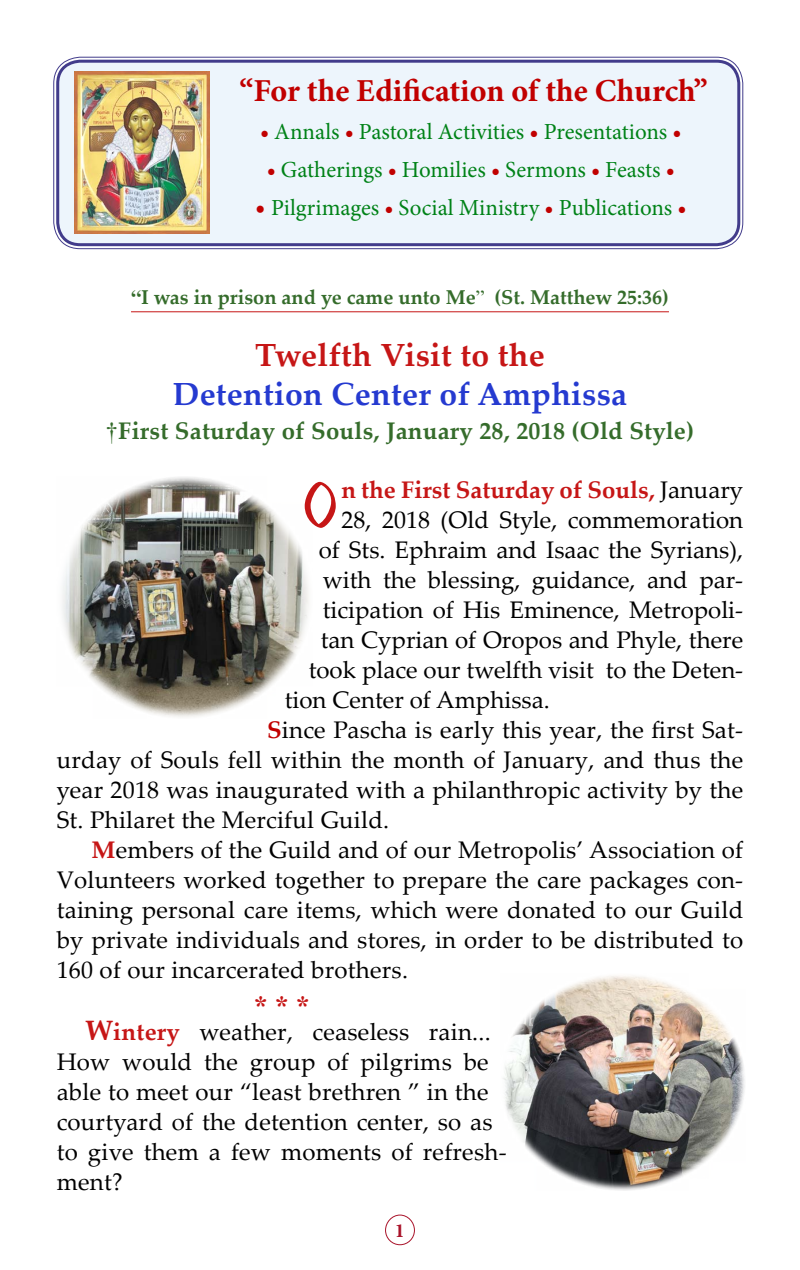
<style>
.page{position:relative;width:800px;height:1270px;background:#fff}
.page>*{position:absolute;margin:0;border:0;box-sizing:border-box;transform-origin:0 0}
.t1{font:69px "Icon Script Pro Test 1";color:#c61616}
.Pa0{font:700 32px "Minion Pro";color:#c10000}
.t2{font:700 32px "Palatino Linotype";letter-spacing:.01em;color:#253ad0}
.t3{font:700 32px "Palatino Linotype";letter-spacing:.01em;color:#c61616}
.t4{font:28px "CTOS New Times Bold Test 1";color:#c61616}
.t5{font:24px/30px "Palatino Linotype";letter-spacing:.01em;color:#000;text-align:justify}
.t6{font:700 24px "Palatino Linotype";letter-spacing:.01em;color:#356c2b}
.t7{font:700 24px "Palatino Linotype";color:#c61616}
.Pa2{font:23px "Minion Pro";color:#008217}
.t8{font:700 20px "Palatino Linotype";color:#356c2b}
.t9{font:700 20px "Minion Pro";color:#a9132a}
.s1{font-weight:700;color:#c10000}
.s2{font-weight:700;font-size:26px;color:#c10000}
.s3{font-family:"CTOS Times Pro"}
.s4{font-family:"CTOS New Times Roman Test 1";font-weight:400}
.s5{font-weight:400;color:#000}
.s6{font-weight:700;color:#c61616}
.s7{font-weight:700;font-size:28px;color:#c61616}
</style>
<div class="page">
<div style="left:385px;top:1215px;width:30px;height:30px;border:1px solid #a9132a;border-radius:50%"></div>
<hr style="left:131px;top:311px;width:538px;height:1px;background:#c61616">
<img style="left:62px;top:477px;width:247px;height:240px">
<img style="left:503px;top:976px;width:242px;height:215px">
<div style="left:56px;top:60px;width:684px;height:186px;background:#edf5fc;border-radius:24px"></div>
<div style="left:53px;top:57px;width:690px;height:192px;border:1px solid #423c8b;border-radius:26px"></div>
<div style="left:56px;top:60px;width:684px;height:186px;border:3px solid #423c8b;border-radius:23px"></div>
<img style="left:74px;top:72px;width:136px;height:161px">
<p class="Pa0" style="left:240px;top:68px;width:470px">“For the Edification of the Church”</p>
<p class="Pa2" style="left:260px;top:116px;width:423px"><span class="s1">•</span> Annals <span class="s1">•</span> Pastoral Activities <span class="s1">•</span> Presentations <span class="s1">•</span></p>
<p class="Pa2" style="left:267px;top:154px;width:410px"><span class="s1">•</span> Gatherings <span class="s1">•</span> Homilies <span class="s1">•</span> Sermons <span class="s1">•</span> Feasts <span class="s1">•</span></p>
<p class="Pa2" style="left:255px;top:192px;width:433px"><span class="s2">•</span> Pilgrimages <span class="s1">•</span> Social Ministry <span class="s1">•</span> Publications <span class="s1">•</span></p>
<p class="t8" style="left:131px;top:283px;width:539px"><span class="s3">“</span>I was in prison and ye came unto Me<span class="s4">”</span> (St. Matthew 25:36)</p>
<p class="t3" style="left:255px;top:333px;width:291px">Twelfth Visit to the</p>
<p class="t2" style="left:173px;top:371px;width:456px">Detention Center of Amphissa</p>
<p class="t6" style="left:106px;top:414px;width:590px"><span class="s4">†</span>First Saturday of Souls, January 28, 2018 (Old Style)</p>
<p class="t1" style="left:304px;top:459px;width:39px">O</p>
<p class="t7" style="left:341px;top:473px;width:403px">n the First Saturday of Souls, <span class="s5">January</span></p>
<p class="t5" style="left:341px;top:504px;width:403px">28, 2018 (Old Style, commemoration</p>
<p class="t5" style="left:319px;top:534px;width:426px">of Sts. Ephraim and Isaac the Syrians),</p>
<p class="t5" style="left:323px;top:564px;width:422px">with the blessing, guidance, and par-</p>
<p class="t5" style="left:323px;top:594px;width:422px">ticipation of His Eminence, Metropoli-</p>
<p class="t5" style="left:321px;top:624px;width:424px">tan Cyprian of Oropos and Phyle, there</p>
<p class="t5" style="left:309px;top:654px;width:436px">took place our twelfth visit to the Deten-</p>
<p class="t5" style="left:285px;top:684px;width:266px">tion Center of Amphissa.</p>
<p class="t5" style="left:57px;top:714px;width:688px;text-indent:210px"><span class="s1">S</span>ince Pascha is early this year, the first Sat&shy;urday of Souls fell within the month of January, and thus the year 2018 was inaugurated with a philanthropic activity by the St. Philaret the Merciful Guild.</p>
<p class="t5" style="left:57px;top:834px;width:688px;text-indent:35px"><span class="s6">M</span>embers of the Guild and of our Metropolis’ Association of Volunteers worked together to prepare the care packages con&shy;taining personal care items, which were donated to our Guild by private individuals and stores, in order to be distributed to 160 of our incarcerated brothers.</p>
<p class="t4" style="left:254px;top:990px;width:58px">* * *</p>
<p class="t5" style="left:57px;top:1016px;width:451px;text-align:left;text-indent:28px"><span class="s7">W</span><span class="s6">intery</span> weather, ceaseless rain...<br>How would the group of pilgrims be able to meet our “least brethren ” in the courtyard of the detention center, so as to give them a few moments of refresh&shy;ment?</p>
<p class="t9" style="left:395px;top:1216px;width:11px">1</p>
</div>
